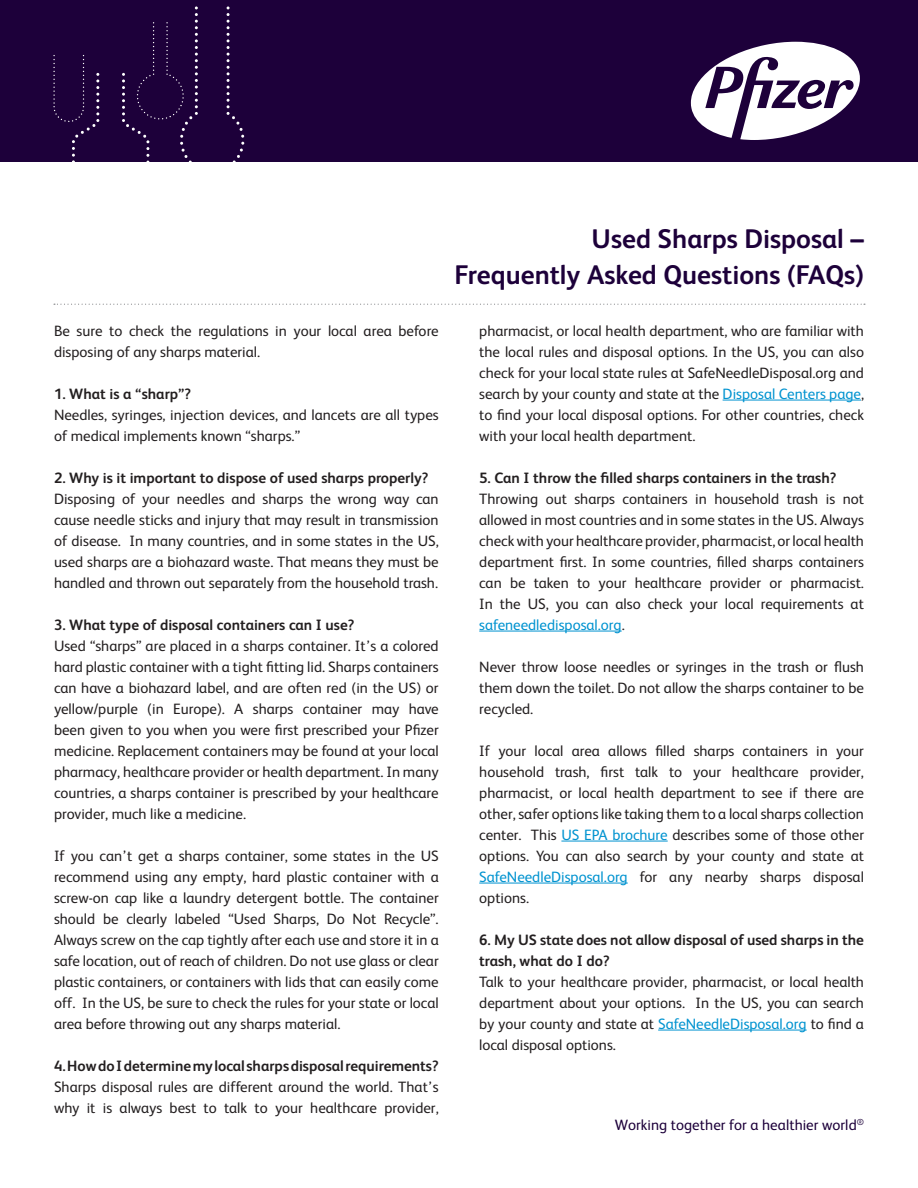
<style>
.page{position:relative;width:918px;height:1188px;background:#fff}
.page>*{position:absolute;margin:0;border:0;box-sizing:border-box;transform-origin:0 0}
.t1{font:700 27px/36px "FS Albert";color:#1d003a;text-align:right}
.t2{font:15px/21px "FS Albert";color:#231f20;text-align:justify}
.t3{font:700 15px/21px "FS Albert";color:#231f20}
.t4{font:15px "FS Albert";letter-spacing:.005em;color:#1d003a}
.s1{color:#0093d0}
</style>
<div class="page">
<div style="left:0;top:0;width:918px;height:162px;background:#1d003a"></div>
<svg style="left:53px;top:6px;width:191px;height:156px"></svg>
<svg style="left:54px;top:304px;width:811px;height:1px"></svg>
<svg style="left:691px;top:42px;width:169px;height:98px"></svg>
<hr style="left:723px;top:400px;width:138px;height:1px;background:#0093d0">
<hr style="left:479px;top:631px;width:143px;height:1px;background:#0093d0">
<hr style="left:561px;top:841px;width:107px;height:1px;background:#0093d0">
<hr style="left:479px;top:883px;width:149px;height:1px;background:#0093d0">
<hr style="left:658px;top:1030px;width:149px;height:1px;background:#0093d0">
<p class="t2" style="left:54px;top:319px;width:386px">Be sure to check the regulations in your local area before disposing of any sharps material.</p>
<p class="t3" style="left:54px;top:382px;width:139px">1. What is a “sharp”?</p>
<p class="t2" style="left:54px;top:403px;width:386px">Needles, syringes, injection devices, and lancets are all types of medical implements known “sharps.”</p>
<p class="t3" style="left:54px;top:466px;width:376px">2. Why is it important to dispose of used sharps properly?</p>
<p class="t2" style="left:54px;top:487px;width:386px">Disposing of your needles and sharps the wrong way can cause needle sticks and injury that may result in transmission of disease. In many countries, and in some states in the US, used sharps are a biohazard waste. That means they must be handled and thrown out separately from the household trash.</p>
<p class="t3" style="left:54px;top:613px;width:302px">3. What type of disposal containers can I use?</p>
<p class="t2" style="left:54px;top:634px;width:386px">Used “sharps” are placed in a sharps container. It’s a colored hard plastic container with a tight fitting lid. Sharps containers can have a biohazard label, and are often red (in the US) or yellow/purple (in Europe). A sharps container may have been given to you when you were first prescribed your Pfizer medicine. Replacement containers may be found at your local pharmacy, healthcare provider or health department. In many countries, a sharps container is prescribed by your healthcare provider, much like a medicine.</p>
<p class="t2" style="left:54px;top:844px;width:386px">If you can’t get a sharps container, some states in the US recommend using any empty, hard plastic container with a screw-on cap like a laundry detergent bottle. The container should be clearly labeled “Used Sharps, Do Not Recycle”.<br>Always screw on the cap tightly after each use and store it in a safe location, out of reach of children. Do not use glass or clear plastic containers, or containers with lids that can easily come off. In the US, be sure to check the rules for your state or local area before throwing out any sharps material.</p>
<p class="t3" style="left:54px;top:1054px;width:386px">4. How do I determine my local sharps disposal requirements?</p>
<p class="t2" style="left:54px;top:1075px;width:386px">Sharps disposal rules are different around the world. That’s why it is always best to talk to your healthcare provider,</p>
<h1 class="t1" style="left:455px;top:219px;width:411px">Used Sharps Disposal –<br>Frequently Asked Questions (FAQs)</h1>
<p class="t2" style="left:479px;top:319px;width:386px">pharmacist, or local health department, who are familiar with the local rules and disposal options. In the US, you can also check for your local state rules at SafeNeedleDisposal.org and search by your county and state at the <span class="s1">Disposal Centers page</span>, to find your local disposal options. For other countries, check with your local health department.</p>
<p class="t3" style="left:479px;top:466px;width:359px">5. Can I throw the filled sharps containers in the trash?</p>
<p class="t2" style="left:479px;top:487px;width:386px">Throwing out sharps containers in household trash is not allowed in most countries and in some states in the US. Always check with your healthcare provider, pharmacist, or local health department first. In some countries, filled sharps containers can be taken to your healthcare provider or pharmacist.<br>In the US, you can also check your local requirements at <span class="s1">safeneedledisposal.org</span>.</p>
<p class="t2" style="left:479px;top:655px;width:386px">Never throw loose needles or syringes in the trash or flush them down the toilet. Do not allow the sharps container to be recycled.</p>
<p class="t2" style="left:479px;top:739px;width:386px">If your local area allows filled sharps containers in your household trash, first talk to your healthcare provider, pharmacist, or local health department to see if there are other, safer options like taking them to a local sharps collection center. This <span class="s1">US EPA brochure</span> describes some of those other options. You can also search by your county and state at <span class="s1">SafeNeedleDisposal.org</span> for any nearby sharps disposal options.</p>
<p class="t3" style="left:479px;top:928px;width:386px">6. My US state does not allow disposal of used sharps in the trash, what do I do?</p>
<p class="t2" style="left:479px;top:970px;width:386px">Talk to your healthcare provider, pharmacist, or local health department about your options. In the US, you can search by your county and state at <span class="s1">SafeNeedleDisposal.org</span> to find a local disposal options.</p>
<p class="t4" style="left:615px;top:1115px;width:251px">Working together for a healthier world<sup>®</sup></p>
</div>
